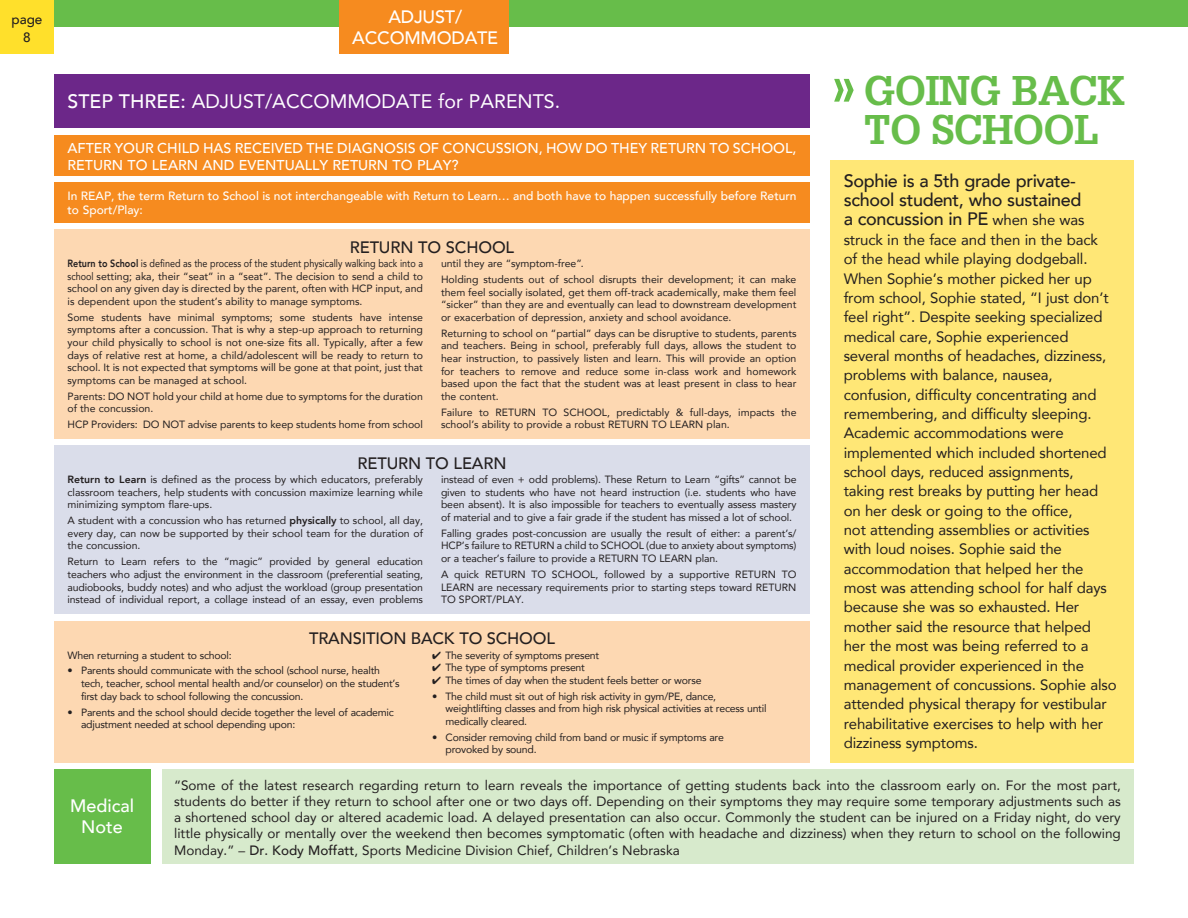
<style>
.page{position:relative;width:1188px;height:918px;background:#fff}
.page>*{position:absolute;margin:0;border:0;box-sizing:border-box;transform-origin:0 0}
.t1{font:700 40.5px "Glypha LT Std";letter-spacing:-.02em;color:#67bd4a}
.t2{font:19.5px "Avenir";color:#fff}
.t3{font:500 18px/19.4px "Avenir";letter-spacing:-.02em;color:#231f20}
.t4{font:500 18px "Avenir";letter-spacing:-.01em;color:#fff}
.t5{font:500 16.5px "Avenir";letter-spacing:-.01em;color:#231f20}
.t6{font:15px/19.4px "Avenir";letter-spacing:-.01em;color:#231f20}
.t7{font:500 14.25px "Avenir";color:#fff}
.t8{font:13.5px/16.2px "Avenir";color:#231f20;text-align:justify}
.t9{font:500 13.5px "Avenir";color:#231f20}
.t10{font:500 12px/14.4px "Avenir";color:#fff}
.t11{font:10.5px/12.6px "Avenir";letter-spacing:-.01em;color:#231f20;text-align:justify}
.t12{font:10.5px/12.6px "Avenir";letter-spacing:-.01em;color:#231f20;text-align:justify;scale:.86 1}
.s1{font-weight:500}
.s2{font-weight:800}
.s3{font-size:52.5px}
.s4{font-weight:400;font-size:15px}
</style>
<div class="page">
<div style="left:0;top:0;width:1188px;height:27px;background:#67bd4a"></div>
<div style="left:0;top:0;width:54px;height:54px;background:#ffe02b"></div>
<div style="left:54px;top:74px;width:756px;height:54px;background:#6c2789"></div>
<div style="left:339px;top:0;width:170px;height:54px;background:#f68b1f"></div>
<div style="left:830px;top:160px;width:304px;height:603px;background:#ffe776"></div>
<div style="left:54px;top:135px;width:756px;height:41px;background:#f68b1f"></div>
<div style="left:54px;top:230px;width:756px;height:209px;background:#fdd8b2"></div>
<div style="left:54px;top:621px;width:756px;height:142px;background:#fdd8b2"></div>
<div style="left:54px;top:770px;width:96px;height:94px;background:#67bd4a"></div>
<div style="left:162px;top:770px;width:972px;height:94px;background:#d7eacc"></div>
<div style="left:54px;top:182px;width:756px;height:41px;background:#f68b1f"></div>
<div style="left:54px;top:446px;width:756px;height:168px;background:#daddea"></div>
<p class="t9" style="left:11px;top:7px;width:33px">page</p>
<p class="t9" style="left:23px;top:25px;width:9px">8</p>
<p class="t4" style="left:388px;top:2px;width:75px">ADJUST/</p>
<p class="t4" style="left:352px;top:23px;width:148px">ACCOMMODATE</p>
<p class="t2" style="left:68px;top:85px;width:494px"><span class="s1">STEP THREE:</span> ADJUST/ACCOMMODATE for PARENTS.</p>
<p class="t7" style="left:68px;top:135px;width:730px">AFTER YOUR CHILD HAS RECEIVED THE DIAGNOSIS OF CONCUSSION, HOW DO THEY RETURN TO SCHOOL,</p>
<p class="t7" style="left:68px;top:152px;width:393px">RETURN TO LEARN AND EVENTUALLY RETURN TO PLAY?</p>
<p class="t10" style="left:68px;top:187px;width:731px">In REAP, the term Return to School is not interchangeable with Return to Learn… and both have to happen successfully before Return to Sport/Play:</p>
<p class="t5" style="left:350px;top:233px;width:166px">RETURN TO SCHOOL</p>
<p class="t12" style="left:68px;top:257px;width:415px"><span class="s2">Return to School</span> is defined as the process of the student physically walking back into a school setting; aka, their “seat” in a “seat”. The decision to send a child to school on any given day is directed by the parent, often with HCP input, and is dependent upon the student’s ability to manage symptoms.</p>
<p class="t11" style="left:68px;top:311px;width:357px">Some students have minimal symptoms; some students have intense symptoms after a concussion. That is why a step-up approach to returning your child physically to school is not one-size fits all. Typically, after a few days of relative rest at home, a child/adolescent will be ready to return to school. It is not expected that symptoms will be gone at that point, just that symptoms can be managed at school.</p>
<p class="t11" style="left:68px;top:390px;width:357px">Parents: DO NOT hold your child at home due to symptoms for the duration of the concussion.</p>
<p class="t11" style="left:68px;top:418px;width:357px">HCP Providers: DO NOT advise parents to keep students home from school</p>
<p class="t11" style="left:441px;top:257px;width:144px">until they are “symptom-free”.</p>
<p class="t11" style="left:441px;top:273px;width:357px">Holding students out of school disrupts their development; it can make them feel socially isolated, get them off-track academically, make them feel “sicker” than they are and eventually can lead to downstream development or exacerbation of depression, anxiety and school avoidance.</p>
<p class="t11" style="left:441px;top:327px;width:357px">Returning to school on “partial” days can be disruptive to students, parents and teachers. Being in school, preferably full days, allows the student to hear instruction, to passively listen and learn. This will provide an option for teachers to remove and reduce some in-class work and homework based upon the fact that the student was at least present in class to hear the content.</p>
<p class="t11" style="left:441px;top:405px;width:357px">Failure to RETURN TO SCHOOL, predictably &amp; full-days, impacts the school’s ability to provide a robust RETURN TO LEARN plan.</p>
<p class="t5" style="left:358px;top:449px;width:150px">RETURN TO LEARN</p>
<p class="t11" style="left:68px;top:473px;width:357px"><span class="s2">Return to Learn</span> is defined as the process by which educators, preferably classroom teachers, help students with concussion maximize learning while minimizing symptom flare-ups.</p>
<p class="t11" style="left:68px;top:514px;width:357px">A student with a concussion who has returned <span class="s2">physically</span> to school, all day, every day, can now be supported by their school team for the duration of the concussion.</p>
<p class="t11" style="left:68px;top:555px;width:357px">Return to Learn refers to the “magic” provided by general education teachers who adjust the environment in the classroom (preferential seating, audiobooks, buddy notes) and who adjust the workload (group presentation instead of individual report, a collage instead of an essay, even problems</p>
<p class="t11" style="left:441px;top:473px;width:357px">instead of even + odd problems). These Return to Learn “gifts” cannot be given to students who have not heard instruction (i.e. students who have been absent). It is also impossible for teachers to eventually assess mastery of material and to give a fair grade if the student has missed a lot of school.</p>
<p class="t11" style="left:441px;top:527px;width:357px">Falling grades post-concussion are usually the result of either: a parent’s/ HCP’s failure to RETURN a child to SCHOOL (due to anxiety about symptoms) or a teacher’s failure to provide a RETURN TO LEARN plan.</p>
<p class="t11" style="left:441px;top:568px;width:357px">A quick RETURN TO SCHOOL, followed by a supportive RETURN TO LEARN are necessary requirements prior to starting steps toward RETURN TO SPORT/PLAY.</p>
<p class="t5" style="left:309px;top:624px;width:247px">TRANSITION BACK TO SCHOOL</p>
<p class="t11" style="left:68px;top:648px;width:166px">When returning a student to school:</p>
<p class="t11" style="left:81px;top:664px;width:320px;text-align:left;text-indent:-14px">• Parents should communicate with the school (school nurse, health tech, teacher, school mental health and/or counselor) on the student’s first day back to school following the concussion.</p>
<p class="t11" style="left:81px;top:705px;width:315px;text-indent:-14px">• Parents and the school should decide together the level of academic adjustment needed at school depending upon:</p>
<p class="t11" style="left:432px;top:648px;width:169px">✔ The severity of symptoms present</p>
<p class="t11" style="left:432px;top:661px;width:154px">✔ The type of symptoms present</p>
<p class="t11" style="left:432px;top:673px;width:271px">✔ The times of day when the student feels better or worse</p>
<p class="t11" style="left:446px;top:689px;width:323px;text-align:left;text-indent:-14px">• The child must sit out of high risk activity in gym/PE, dance, weightlifting classes and from high risk physical activities at recess until medically cleared.</p>
<p class="t11" style="left:446px;top:731px;width:280px;text-indent:-14px">• Consider removing child from band or music if symptoms are provoked by sound.</p>
<p class="t1" style="left:830px;top:66px;width:296px"><span class="s3">»</span> GOING BACK</p>
<p class="t1" style="left:864px;top:105px;width:237px">TO SCHOOL</p>
<p class="t3" style="left:844px;top:170px;width:242px">Sophie is a 5th grade private&shy;school student, who sustained a concussion in PE <span class="s4">when she was</span></p>
<p class="t6" style="left:844px;top:229px;width:274px">struck in the face and then in the back<br>of the head while playing dodgeball.<br>When Sophie’s mother picked her up from school, Sophie stated, “I just don’t feel right”. Despite seeking specialized medical care, Sophie experienced several months of headaches, dizziness, problems with balance, nausea, confusion, difficulty concentrating and remembering, and difficulty sleeping.<br>Academic accommodations were implemented which included shortened school days, reduced assignments, taking rest breaks by putting her head on her desk or going to the office,<br>not attending assemblies or activities with loud noises. Sophie said the accommodation that helped her the most was attending school for half days because she was so exhausted. Her mother said the resource that helped<br>her the most was being referred to a medical provider experienced in the management of concussions. Sophie also attended physical therapy for vestibular rehabilitative exercises to help with her dizziness symptoms.</p>
<p class="t4" style="left:70px;top:790px;width:65px">Medical</p>
<p class="t4" style="left:81px;top:811px;width:43px">Note</p>
<p class="t8" style="left:174px;top:777px;width:948px">“Some of the latest research regarding return to learn reveals the importance of getting students back into the classroom early on. For the most part, students do better if they return to school after one or two days off. Depending on their symptoms they may require some temporary adjustments such as a shortened school day or altered academic load. A delayed presentation can also occur. Commonly the student can be injured on a Friday night, do very little physically or mentally over the weekend then becomes symptomatic (often with headache and dizziness) when they return to school on the following Monday.” – <span class="s1">Dr. Kody Moffatt</span>, Sports Medicine Division Chief, Children’s Nebraska</p>
</div>
